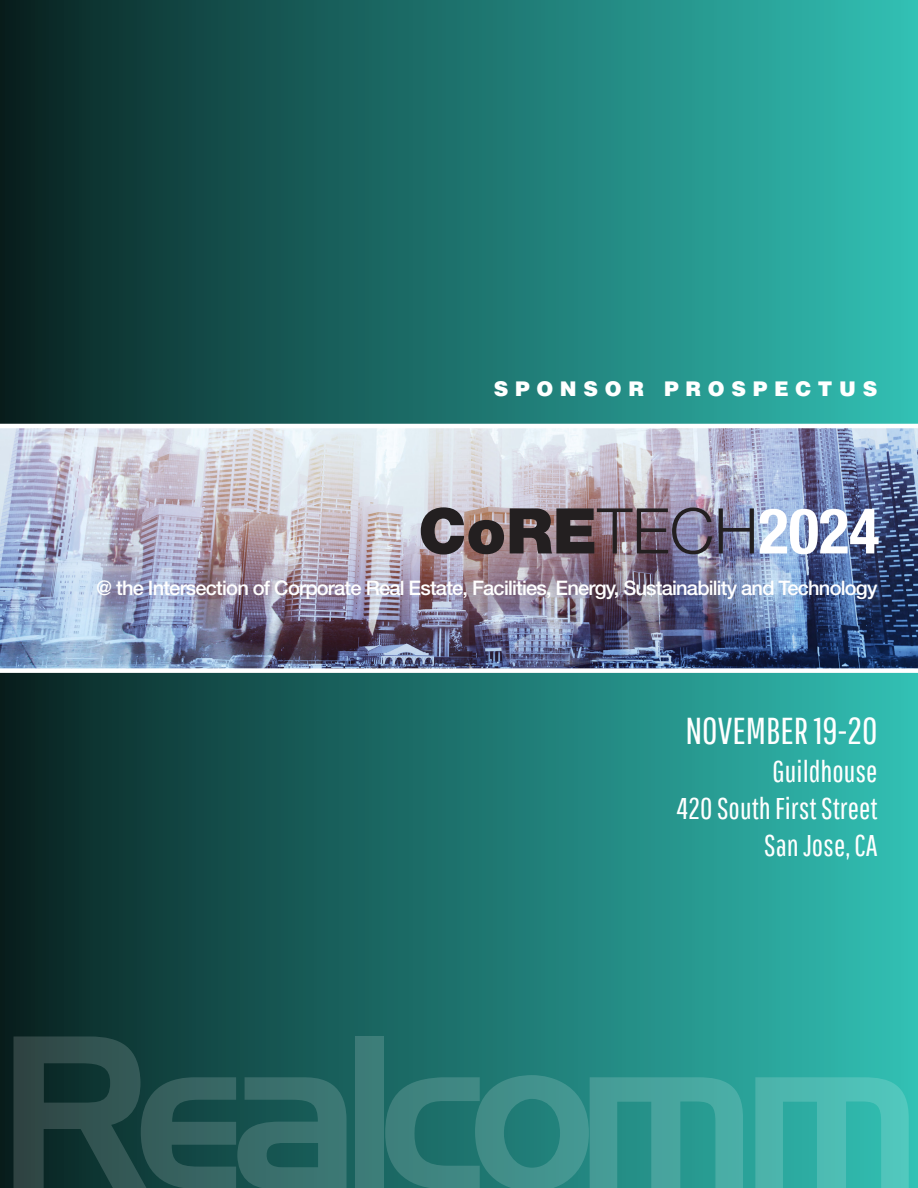
<style>
.page{position:relative;width:918px;height:1188px;background:#fff}
.page>*{position:absolute;margin:0;border:0;box-sizing:border-box;transform-origin:0 0}
.t1{font:900 63px "Helvetica Neue LT Std";color:#231f20}
.t2{font:37.5px "Pathway Gothic One";color:#fff}
.t3{font:30px "Pathway Gothic One";color:#fff}
.t4{font:900 20.25px "Helvetica LT Std";letter-spacing:.33em;color:#fff}
.body_copy_black{font:500 20.1px "Helvetica Neue LT Std";letter-spacing:-.04em;color:#fff}
.s1{font-weight:300}
.s2{font-weight:700;font-stretch:condensed;color:#fff}
</style>
<div class="page">
<div style="left:0;top:0;width:918px;height:1188px;background:linear-gradient(to right,#092423,#32c0b5)"></div>
<img style="left:0;top:428px;width:918px;height:240px">
<hr style="left:0;top:424px;width:918px;height:4px;background:#fff">
<div style="left:0;top:668px;width:918px;height:5px;background:#fff"></div>
<svg style="left:14px;top:1036px;width:333px;height:152px;background:#255250"></svg>
<div style="left:355px;top:1036px;width:29px;height:152px;background:#3d7d78"></div>
<svg style="left:385px;top:1075px;width:358px;height:113px;background:#358e88"></svg>
<svg style="left:755px;top:1077px;width:154px;height:111px;background:#42b8ae"></svg>
<p class="t4" style="left:494px;top:376px;width:385px">SPONSOR PROSPECTUS</p>
<p class="t1" style="left:419px;top:493px;width:463px">CoRE<span class="s1">TECH</span><span class="s2">2024</span></p>
<p class="body_copy_black" style="left:96px;top:576px;width:783px">@ the Intersection of Corporate Real Estate, Facilities, Energy, Sustainability and Technology</p>
<p class="t2" style="left:685px;top:709px;width:194px">NOVEMBER 19-20</p>
<p class="t3" style="left:773px;top:753px;width:106px">Guildhouse</p>
<p class="t3" style="left:677px;top:790px;width:202px">420 South First Street</p>
<p class="t3" style="left:764px;top:828px;width:115px">San Jose, CA</p>
</div>
